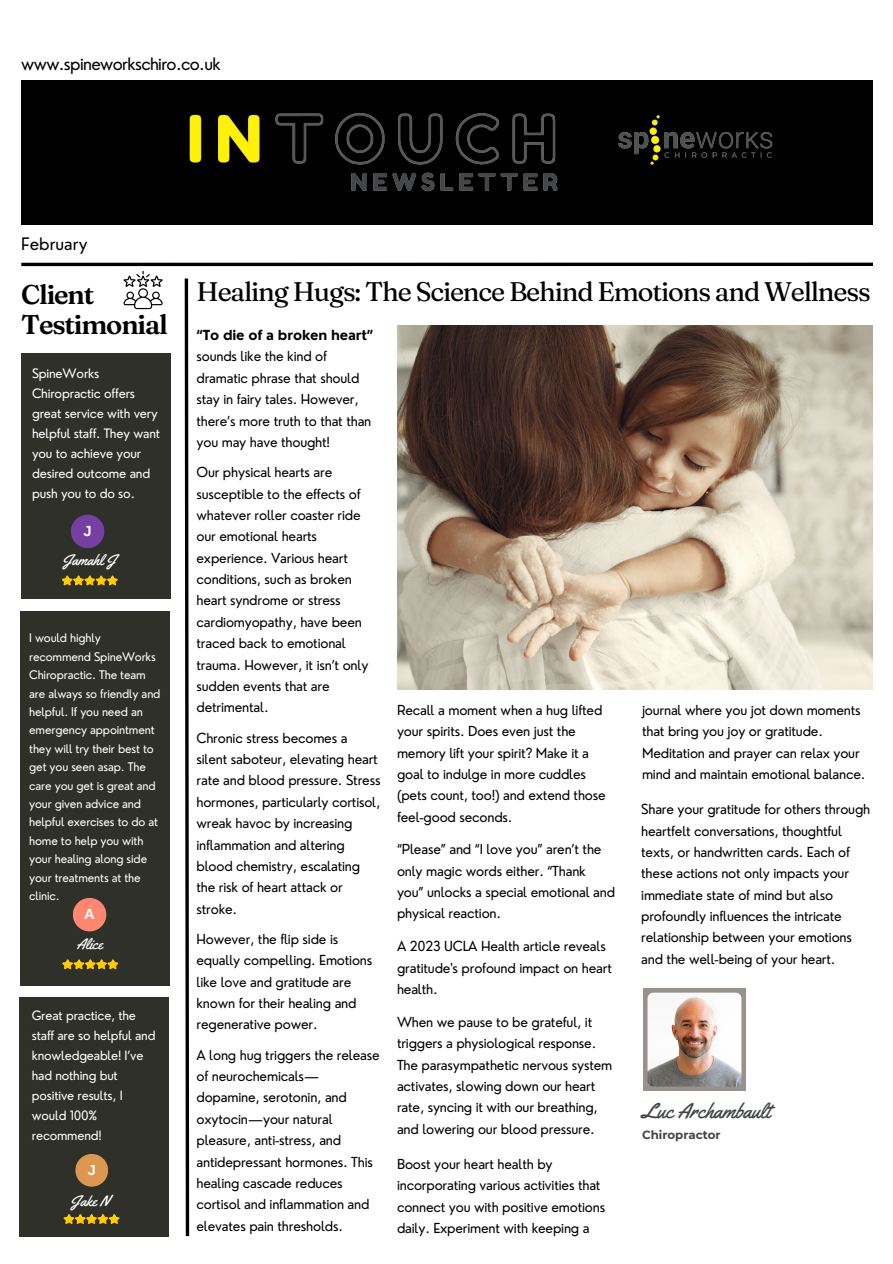
<style>
.page{position:relative;width:893px;height:1264px;background:#fff}
.page>*{position:absolute;margin:0;border:0;box-sizing:border-box;transform-origin:0 0}
.t1{font:600 27px "Fraunces 9 pt";letter-spacing:-.04em;color:#000}
.t2{font:26.85px "Fraunces 9 pt";letter-spacing:-.04em;color:#000}
.t3{font:21.3px "Yellowtail";color:#434744}
.t4{font:16.8px "Nourd";letter-spacing:-.04em;color:#000}
.t5{font:16.8px "Nourd";color:#000}
.t6{font:15.15px "Yellowtail";color:#fff}
.t7{font:700 14.7px "Arimo";color:#fff}
.t8{font:700 14.4px "Arimo";color:#fff}
.t9{font:13.5px/21.3px "Nourd";letter-spacing:-.015em;color:#000}
.t10{font:12.75px/20.1px "Nourd";letter-spacing:-.015em;color:#fff}
.t11{font:12.6px/19.8px "Nourd";letter-spacing:-.015em;color:#fff}
.t12{font:700 11.85px "Montserrat";color:#434744}
.t13{font:11.55px/18.5px "Nourd";letter-spacing:-.015em;color:#fff}
.s1{font-weight:700}
</style>
<div class="page">
<hr style="left:21px;top:263px;width:851px;height:3px;background:#000">
<svg style="left:184px;top:278px;width:6px;height:959px"></svg>
<img style="left:397px;top:325px;width:475px;height:364px">
<svg style="left:123px;top:271px;width:40px;height:38px"></svg>
<div style="left:21px;top:353px;width:149px;height:245px;background:#2f3029"></div>
<div style="left:21px;top:612px;width:149px;height:373px;background:#2f3029"></div>
<div style="left:20px;top:996px;width:149px;height:240px;background:#2f3029"></div>
<div style="left:71px;top:514px;width:33px;height:34px;background:#7640a3;border-radius:50%"></div>
<svg style="left:62px;top:575px;width:56px;height:10px"></svg>
<div style="left:73px;top:897px;width:33px;height:34px;background:#ff8671;border-radius:50%"></div>
<svg style="left:62px;top:959px;width:56px;height:10px"></svg>
<div style="left:75px;top:1153px;width:33px;height:33px;background:#dc9750;border-radius:50%"></div>
<svg style="left:63px;top:1214px;width:57px;height:10px"></svg>
<div style="left:21px;top:81px;width:851px;height:144px;background:#000"></div>
<img style="left:189px;top:113px;width:584px;height:79px">
<div style="left:643px;top:988px;width:102px;height:102px;background:#99918e"></div>
<img style="left:647px;top:992px;width:94px;height:94px;border-radius:6px">
<h6 class="t4" style="left:21px;top:53px;width:201px">www.spineworkschiro.co.uk</h6>
<p class="t5" style="left:21px;top:234px;width:68px">February</p>
<p class="t1" style="left:21px;top:277px;width:75px">Client</p>
<h4 class="t2" style="left:196px;top:275px;width:675px">Healing Hugs: The Science Behind Emotions and Wellness</h4>
<p class="t1" style="left:21px;top:308px;width:148px">Testimonial</p>
<h4 class="t9" style="left:196px;top:324px;width:178px"><span class="s1">“To die of a broken heart” </span>sounds like the kind of dramatic phrase that should stay in fairy tales. However, there’s more truth to that than you may have thought!</h4>
<p class="t9" style="left:196px;top:461px;width:173px">Our physical hearts are susceptible to the effects of whatever roller coaster ride our emotional hearts experience. Various heart conditions, such as broken heart syndrome or stress cardiomyopathy, have been traced back to emotional trauma. However, it isn’t only sudden events that are detrimental.</p>
<h1 class="t9" style="left:196px;top:727px;width:185px">Chronic stress becomes a silent saboteur, elevating heart rate and blood pressure. Stress hormones, particularly cortisol, wreak havoc by increasing inflammation and altering blood chemistry, escalating the risk of heart attack or stroke.</h1>
<h6 class="t9" style="left:196px;top:928px;width:177px">However, the flip side is equally compelling. Emotions like love and gratitude are known for their healing and regenerative power.</h6>
<p class="t9" style="left:196px;top:1043px;width:185px">A long hug triggers the release of neurochemicals— dopamine, serotonin, and oxytocin—your natural pleasure, anti-stress, and antidepressant hormones. This healing cascade reduces cortisol and inflammation and elevates pain thresholds.</p>
<h5 class="t10" style="left:32px;top:363px;width:130px">SpineWorks<br>Chiropractic offers great service with very helpful staff. They want you to achieve your desired outcome and push you to do so.</h5>
<h6 class="t7" style="left:83px;top:522px;width:10px">J</h6>
<h6 class="t6" style="left:62px;top:550px;width:55px">Jamahl J</h6>
<p class="t13" style="left:29px;top:629px;width:133px">I would highly recommend SpineWorks<br>Chiropractic. The team are always so friendly and helpful. If you need an emergency appointment they will try their best to get you seen asap. The care you get is great and your given advice and helpful exercises to do at home to help you with your healing along side your treatments at the clinic.</p>
<h5 class="t9" style="left:397px;top:699px;width:210px">Recall a moment when a hug lifted your spirits. Does even just the memory lift your spirit? Make it a goal to indulge in more cuddles (pets count, too!) and extend those feel-good seconds.</h5>
<p class="t9" style="left:642px;top:699px;width:225px">journal where you jot down moments that bring you joy or gratitude.<br>Meditation and prayer can relax your mind and maintain emotional balance.</p>
<p class="t9" style="left:641px;top:798px;width:230px">Share your gratitude for others through heartfelt conversations, thoughtful texts, or handwritten cards. Each of these actions not only impacts your immediate state of mind but also profoundly influences the intricate relationship between your emotions and the well-being of your heart.</p>
<p class="t9" style="left:397px;top:838px;width:219px">“Please” and “I love you” aren’t the only magic words either. “Thank you” unlocks a special emotional and physical reaction.</p>
<h5 class="t9" style="left:397px;top:935px;width:216px">A 2023 UCLA Health article reveals gratitude's profound impact on heart health.</h5>
<p class="t9" style="left:397px;top:1011px;width:217px">When we pause to be grateful, it triggers a physiological response.<br>The parasympathetic nervous system activates, slowing down our heart rate, syncing it with our breathing, and lowering our blood pressure.</p>
<h6 class="t9" style="left:397px;top:1153px;width:210px">Boost your heart health by incorporating various activities that connect you with positive emotions daily. Experiment with keeping a</h6>
<h6 class="t7" style="left:84px;top:905px;width:12px">A</h6>
<h6 class="t6" style="left:77px;top:934px;width:28px">Alice</h6>
<h2 class="t11" style="left:32px;top:1005px;width:125px">Great practice, the staff are so helpful and knowledgeable! I’ve had nothing but positive results, I would 100% recommend!</h2>
<h6 class="t3" style="left:642px;top:1097px;width:130px">Luc Archambault</h6>
<h6 class="t12" style="left:642px;top:1126px;width:80px">Chiropractor</h6>
<h6 class="t8" style="left:88px;top:1161px;width:9px">J</h6>
<h6 class="t6" style="left:71px;top:1190px;width:41px">Jake N</h6>
</div>
